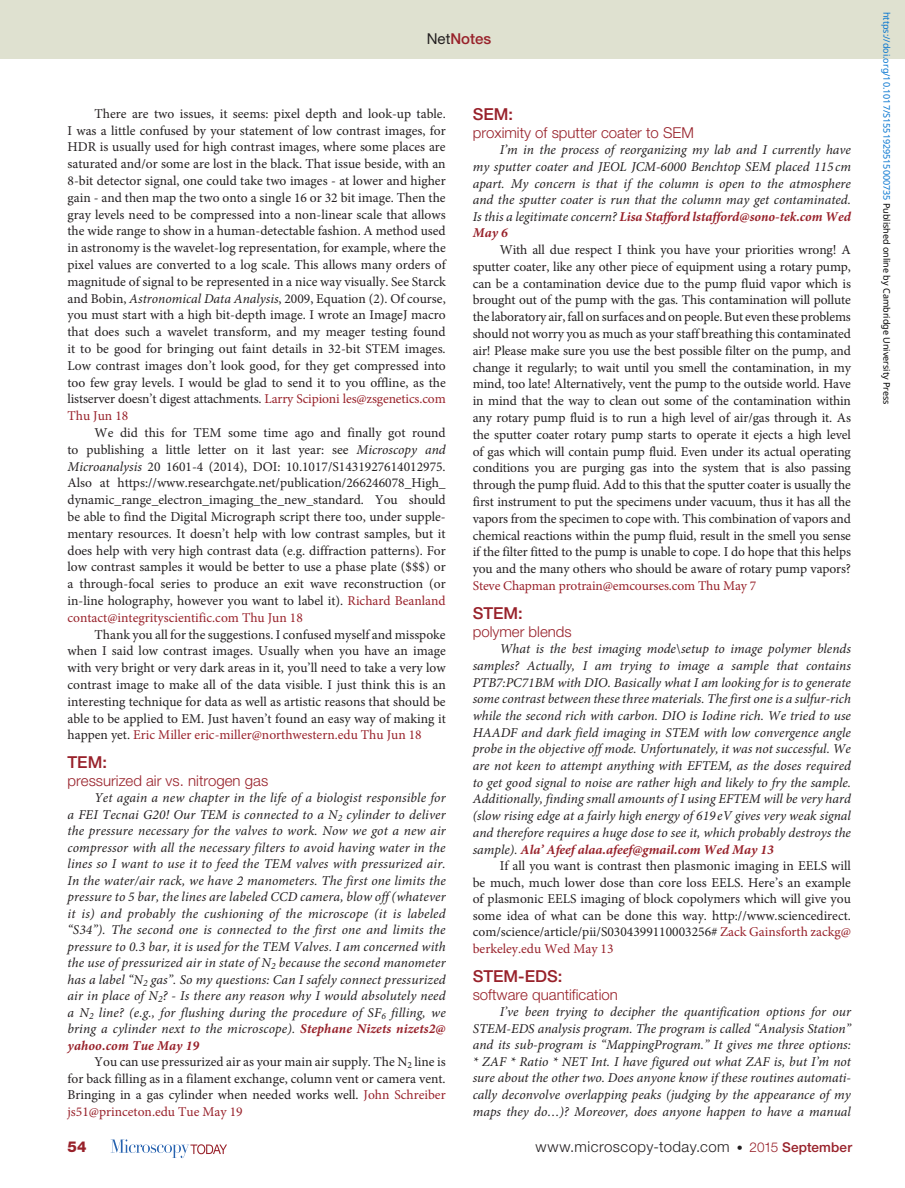
<style>
.page{position:relative;width:905px;height:1188px;background:#fff}
.page>*{position:absolute;margin:0;border:0;box-sizing:border-box;transform-origin:0 0}
.pSec1ttl{font:500 16.5px "Helvetica Neue LT Std";color:#98212a}
.pFirstpara{font:300 15px "Helvetica Neue LT Std";color:#98212a}
.t1{font:300 15px "Helvetica Neue LT Std";letter-spacing:.03em;color:#231f20}
.t2{font:500 15px "Helvetica Neue LT Std";color:#98212a}
.t3{font:800 15px "Helvetica Neue LT Std";color:#98212a}
.pPara{font:13.5px/16.8px "Minion Pro";color:#231f20;text-align:justify}
.pPara-2{font:italic 13.5px/16.5px "Minion Pro";color:#231f20;text-align:justify}
.t4{font:9px "Noto Sans";color:#0172cf}
.s1{font-weight:400;color:#231f20}
.s2{font-style:italic}
.s3{color:#98212a}
.s4{font-weight:700;color:#98212a}
.s5{font-size:12px}
.s6{font-size:13.5px;color:#98212a}
.s7{font-weight:500;font-size:13.5px;color:#98212a}
.s8{color:#000}
</style>
<div class="page">
<div style="left:0;top:0;width:904px;height:58px;background:#dfe1d0"></div>
<svg style="left:111px;top:1139px;width:116px;height:19px"></svg>
<p class="t2" style="left:427px;top:30px;width:66px"><span class="s1">Net</span>Notes</p>
<p class="pPara" style="left:68px;top:105px;width:380px;text-indent:27px">There are two issues, it seems: pixel depth and look-up table.<br>I was a little confused by your statement of low contrast images, for HDR is usually used for high contrast images, where some places are saturated and/or some are lost in the black. That issue beside, with an 8-bit detector signal, one could take two images - at lower and higher gain - and then map the two onto a single 16 or 32 bit image. Then the gray levels need to be compressed into a non-linear scale that allows the wide range to show in a human-detectable fashion. A method used in astronomy is the wavelet-log representation, for example, where the pixel values are converted to a log scale. This allows many orders of magnitude of signal to be represented in a nice way visually. See Starck and Bobin, <span class="s2">Astronomical Data Analysis</span>, 2009, Equation (2). Of course, you must start with a high bit-depth image. I wrote an ImageJ macro that does such a wavelet transform, and my meager testing found it to be good for bringing out faint details in 32-bit STEM images.<br>Low contrast images don’t look good, for they get compressed into too few gray levels. I would be glad to send it to you offline, as the listserver doesn’t digest attachments. <span class="s3">Larry Scipioni les@zsgenetics.com Thu Jun 18</span></p>
<p class="pPara" style="left:68px;top:424px;width:380px;text-indent:27px">We did this for TEM some time ago and finally got round to publishing a little letter on it last year: see <span class="s2">Microscopy and Microanalysis</span> 20 1601-4 (2014), DOI: 10.1017/S1431927614012975.<br>Also at https://www.researchgate.net/publication/266246078_High_ dynamic_range_electron_imaging_the_new_standard. You should be able to find the Digital Micrograph script there too, under supple&shy;mentary resources. It doesn’t help with low contrast samples, but it does help with very high contrast data (e.g. diffraction patterns). For low contrast samples it would be better to use a phase plate ($$$) or a through-focal series to produce an exit wave reconstruction (or in-line holography, however you want to label it). <span class="s3">Richard Beanland contact@integrityscientific.com Thu Jun 18</span></p>
<p class="pPara" style="left:68px;top:626px;width:380px;text-indent:27px">Thank you all for the suggestions. I confused myself and misspoke when I said low contrast images. Usually when you have an image with very bright or very dark areas in it, you’ll need to take a very low contrast image to make all of the data visible. I just think this is an interesting technique for data as well as artistic reasons that should be able to be applied to EM. Just haven’t found an easy way of making it happen yet. <span class="s3">Eric Miller eric-miller@northwestern.edu Thu Jun 18</span></p>
<p class="pSec1ttl" style="left:68px;top:752px;width:41px">TEM:</p>
<p class="pFirstpara" style="left:68px;top:771px;width:202px">pressurized air vs. nitrogen gas</p>
<p class="pPara-2" style="left:68px;top:790px;width:380px;text-indent:27px">Yet again a new chapter in the life of a biologist responsible for a FEI Tecnai G20! Our TEM is connected to a N<sub>2</sub> cylinder to deliver the pressure necessary for the valves to work. Now we got a new air compressor with all the necessary filters to avoid having water in the lines so I want to use it to feed the TEM valves with pressurized air.<br>In the water/air rack, we have 2 manometers. The first one limits the pressure to 5 bar, the lines are labeled CCD camera, blow off (whatever it is) and probably the cushioning of the microscope (it is labeled “S34”). The second one is connected to the first one and limits the pressure to 0.3 bar, it is used for the TEM Valves. I am concerned with the use of pressurized air in state of N<sub>2</sub> because the second manometer has a label “N<sub>2</sub> gas”. So my questions: Can I safely connect pressurized air in place of N<sub>2</sub>? - Is there any reason why I would absolutely need a N<sub>2</sub> line? (e.g., for flushing during the procedure of SF<sub>6</sub> filling, we bring a cylinder next to the microscope). <span class="s4">Stephane Nizets nizets2@ yahoo.com Tue May 19</span></p>
<p class="pPara" style="left:68px;top:1054px;width:379px;text-indent:27px">You can use pressurized air as your main air supply. The N<sub>2</sub> line is for back filling as in a filament exchange, column vent or camera vent.<br>Bringing in a gas cylinder when needed works well. <span class="s3">John Schreiber js51@princeton.edu Tue May 19</span></p>
<p class="pSec1ttl" style="left:472px;top:104px;width:42px">SEM:</p>
<p class="pFirstpara" style="left:472px;top:123px;width:223px">proximity of sputter coater to SEM</p>
<p class="pPara-2" style="left:472px;top:142px;width:380px;text-indent:27px">I’m in the process of reorganizing my lab and I currently have my sputter coater and JEOL JCM-6000 Benchtop SEM placed 115 cm apart. My concern is that if the column is open to the atmosphere and the sputter coater is run that the column may get contaminated.<br>Is this a legitimate concern? <span class="s4">Lisa Stafford lstafford@sono-tek.com Wed May 6</span></p>
<p class="pPara" style="left:472px;top:241px;width:380px;text-indent:27px">With all due respect I think you have your priorities wrong! A sputter coater, like any other piece of equipment using a rotary pump, can be a contamination device due to the pump fluid vapor which is brought out of the pump with the gas. This contamination will pollute the laboratory air, fall on surfaces and on people. But even these problems should not worry you as much as your staff breathing this contaminated air! Please make sure you use the best possible filter on the pump, and change it regularly; to wait until you smell the contamination, in my mind, too late! Alternatively, vent the pump to the outside world. Have in mind that the way to clean out some of the contamination within any rotary pump fluid is to run a high level of air/gas through it. As the sputter coater rotary pump starts to operate it ejects a high level of gas which will contain pump fluid. Even under its actual operating conditions you are purging gas into the system that is also passing through the pump fluid. Add to this that the sputter coater is usually the first instrument to put the specimens under vacuum, thus it has all the vapors from the specimen to cope with. This combination of vapors and chemical reactions within the pump fluid, result in the smell you sense if the filter fitted to the pump is unable to cope. I do hope that this helps you and the many others who should be aware of rotary pump vapors?<br><span class="s3">Steve Chapman protrain@emcourses.com Thu May 7</span></p>
<p class="pSec1ttl" style="left:472px;top:603px;width:52px">STEM:</p>
<p class="pFirstpara" style="left:472px;top:622px;width:100px">polymer blends</p>
<p class="pPara-2" style="left:472px;top:641px;width:380px;text-indent:27px">What is the best imaging mode\setup to image polymer blends samples? Actually, I am trying to image a sample that contains PTB7:PC71BM with DIO. Basically what I am looking for is to generate some contrast between these three materials. The first one is a sulfur-rich while the second rich with carbon. DIO is Iodine rich. We tried to use HAADF and dark field imaging in STEM with low convergence angle probe in the objective off mode. Unfortunately, it was not successful. We are not keen to attempt anything with EFTEM, as the doses required to get good signal to noise are rather high and likely to fry the sample.<br>Additionally, finding small amounts of I using EFTEM will be very hard (slow rising edge at a fairly high energy of 619 eV gives very weak signal and therefore requires a huge dose to see it, which probably destroys the sample). <span class="s4">Ala’ Afeef alaa.afeef@gmail.com Wed May 13</span></p>
<p class="pPara" style="left:472px;top:858px;width:380px;text-indent:27px">If all you want is contrast then plasmonic imaging in EELS will be much, much lower dose than core loss EELS. Here’s an example of plasmonic EELS imaging of block copolymers which will give you some idea of what can be done this way. http://www.sciencedirect. com/science/article/pii/S0304399110003256# <span class="s3">Zack Gainsforth zackg@ berkeley.edu Wed May 13</span></p>
<p class="pSec1ttl" style="left:472px;top:966px;width:91px">STEM-EDS:</p>
<p class="pFirstpara" style="left:472px;top:985px;width:147px">software quantification</p>
<p class="pPara-2" style="left:472px;top:1003px;width:380px;text-indent:27px">I’ve been trying to decipher the quantification options for our STEM-EDS analysis program. The program is called “Analysis Station” and its sub-program is “MappingProgram.” It gives me three options: * ZAF * Ratio * NET Int. I have figured out what ZAF is, but I’m not sure about the other two. Does anyone know if these routines automati&shy;cally deconvolve overlapping peaks (judging by the appearance of my maps they do…)? Moreover, does anyone happen to have a manual</p>
<p class="t3" style="left:68px;top:1138px;width:21px">54</p>
<p class="t1" style="left:535px;top:1137px;width:318px">www.microscopy-today.com <span class="s5">•</span> <span class="s6">2015</span> <span class="s7">September</span></p>
<p class="t4" style="left:893px;top:12px;width:394px;rotate:90deg">https://doi.org/10.1017/S1551929515000735 <span class="s8">Published online by Cambridge University Press</span></p>
</div>
